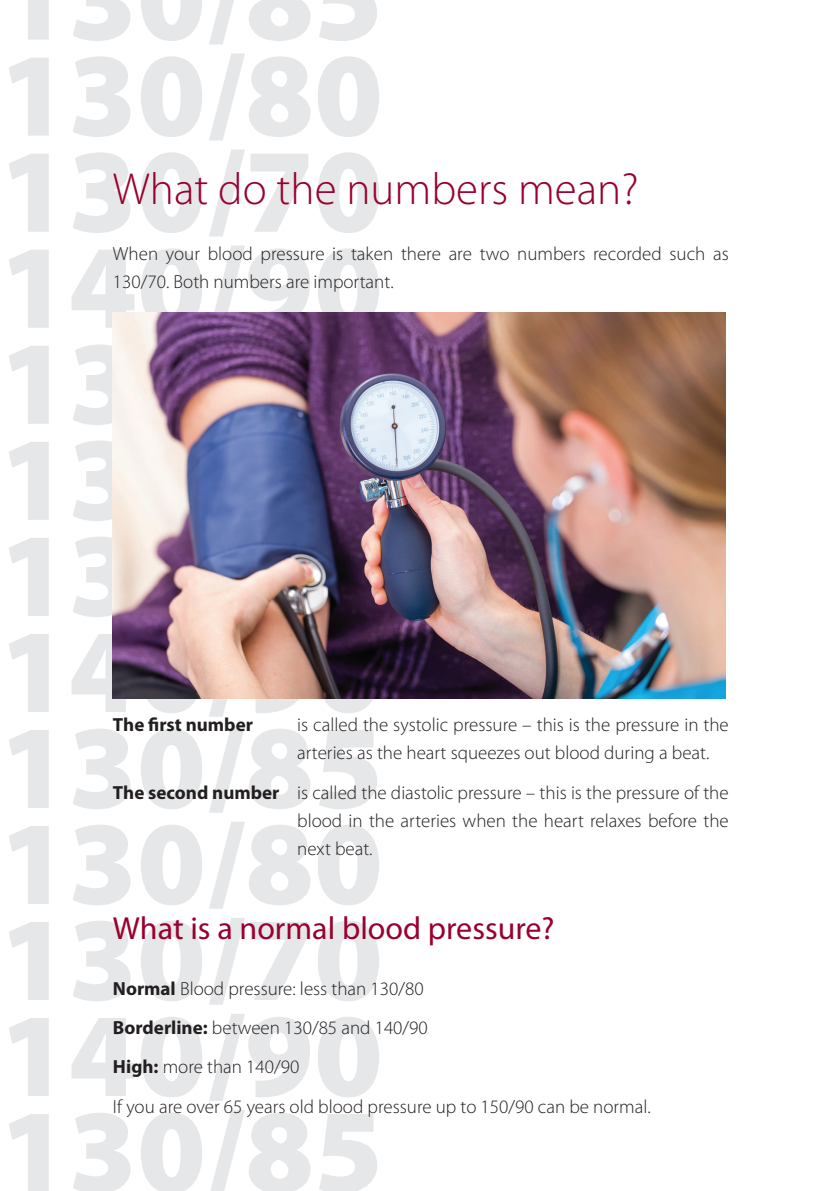
<style>
.page{position:relative;width:840px;height:1191px;background:#fff}
.page>*{position:absolute;margin:0;border:0;box-sizing:border-box;transform-origin:0 0}
.t1{font:300 45px "Myriad Pro";color:#98012d}
.t2{font:32px "Myriad Pro";color:#98012d}
.t3{font:300 19px/28px "Myriad Pro";color:#231f20}
.t4{font:700 19px "Myriad Pro";color:#231f20}
.s1{font-weight:700}
</style>
<div class="page">
<svg style="left:9px;top:1110px;width:368px;height:81px"></svg>
<svg style="left:9px;top:1014px;width:370px;height:86px"></svg>
<svg style="left:9px;top:918px;width:370px;height:86px"></svg>
<svg style="left:9px;top:822px;width:370px;height:86px"></svg>
<svg style="left:9px;top:726px;width:368px;height:86px"></svg>
<svg style="left:9px;top:629px;width:370px;height:87px"></svg>
<svg style="left:9px;top:533px;width:104px;height:87px"></svg>
<svg style="left:9px;top:437px;width:104px;height:87px"></svg>
<svg style="left:9px;top:341px;width:104px;height:87px"></svg>
<svg style="left:9px;top:245px;width:370px;height:87px"></svg>
<svg style="left:9px;top:149px;width:370px;height:87px"></svg>
<svg style="left:9px;top:53px;width:370px;height:87px"></svg>
<svg style="left:28px;top:0;width:349px;height:44px"></svg>
<img style="left:113px;top:312px;width:611px;height:386px">
<h1 class="t1" style="left:113px;top:162px;width:527px">What do the numbers mean?</h1>
<p class="t3" style="left:113px;top:239px;width:617px">When your blood pressure is taken there are two numbers recorded such as<br>130/70. Both numbers are important.</p>
<p class="t4" style="left:113px;top:712px;width:141px">The first number</p>
<p class="t3" style="left:297px;top:711px;width:433px">is called the systolic pressure – this is the pressure in the arteries as the heart squeezes out blood during a beat.</p>
<p class="t3" style="left:297px;top:778px;width:433px;text-align:justify;text-indent:-184px"><span class="s1">The second number</span> is called the diastolic pressure – this is the pressure of the blood in the arteries when the heart relaxes before the next beat.</p>
<h2 class="t2" style="left:113px;top:908px;width:443px">What is a normal blood pressure?</h2>
<p class="t3" style="left:113px;top:968px;width:539px;line-height:39.4px"><span class="s1">Normal</span> Blood pressure: less than 130/80<br><span class="s1">Borderline:</span> between 130/85 and 140/90<br><span class="s1">High:</span> more than 140/90<br>If you are over 65 years old blood pressure up to 150/90 can be normal.</p>
</div>
